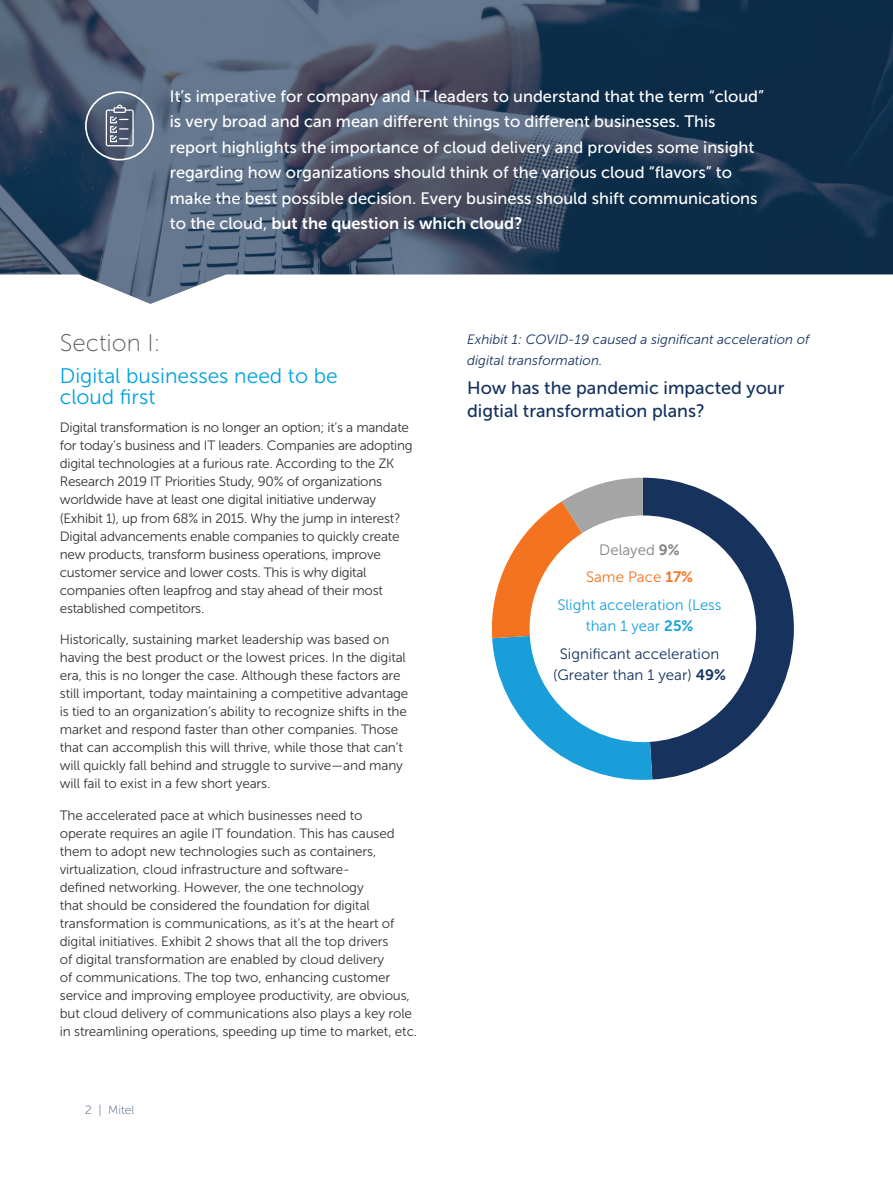
<style>
.page{position:relative;width:893px;height:1187px;background:#fff}
.page>*{position:absolute;margin:0;border:0;box-sizing:border-box;transform-origin:0 0}
.Intro_paragraph{font:24px "Museo Sans 100";color:#58595b}
.Intro_paragraph-2{font:21px/21px "Museo Sans 300";color:#00a1e0}
.Chapter_Intro_paragr{font:18px/22.5px "Museo Sans 500";color:#15325f}
.Intro_paragraph-3{font:16.5px/25.5px "Museo Sans 500";color:#fff}
.Chapter_Intro_paragr-2{font:15px/21px "Museo Sans 300";color:#14335e;text-align:center}
.Chapter_Intro_paragr-3{font:15px/21px "Museo Sans 300";color:#189fda;text-align:center}
.Chapter_Intro_paragr-4{font:15px "Museo Sans 300";color:#f47321}
.Chapter_Intro_paragr-5{font:15px "Museo Sans 300";color:#808285}
.body_text{font:13.5px/18px "Museo Sans 300";letter-spacing:-.01em;color:#333}
.Chapter_Intro_paragr-6{font:italic 13.5px/21px "Museo Sans 300";color:#15325f}
.t1{font:12px "Museo Sans 100";color:#445b7f}
.s1{font-family:"Museo Sans 700"}
</style>
<div class="page">
<svg style="left:652px;top:478px;width:142px;height:301px"></svg>
<svg style="left:491px;top:477px;width:161px;height:303px"></svg>
<img style="left:0;top:0;width:893px;height:304px">
<svg style="left:85px;top:91px;width:69px;height:69px;background:#67758a"></svg>
<p class="Intro_paragraph-3" style="left:170px;top:83px;width:596px">It’s imperative for company and IT leaders to understand that the term “cloud” is very broad and can mean different things to different businesses. This report highlights the importance of cloud delivery and provides some insight regarding how organizations should think of the various cloud “flavors” to make the best possible decision. Every business should shift communications to the cloud, <span class="s1">but the question is which cloud?</span></p>
<p class="Intro_paragraph" style="left:60px;top:330px;width:102px">Section I:</p>
<p class="Intro_paragraph-2" style="left:60px;top:365px;width:279px">Digital businesses need to be cloud first</p>
<p class="body_text" style="left:60px;top:419px;width:354px">Digital transformation is no longer an option; it’s a mandate for today’s business and IT leaders. Companies are adopting digital technologies at a furious rate. According to the ZK Research 2019 IT Priorities Study, 90% of organizations worldwide have at least one digital initiative underway (Exhibit 1), up from 68% in 2015. Why the jump in interest?<br>Digital advancements enable companies to quickly create new products, transform business operations, improve customer service and lower costs. This is why digital companies often leapfrog and stay ahead of their most established competitors.</p>
<p class="body_text" style="left:60px;top:630px;width:350px">Historically, sustaining market leadership was based on having the best product or the lowest prices. In the digital era, this is no longer the case. Although these factors are still important, today maintaining a competitive advantage is tied to an organization’s ability to recognize shifts in the market and respond faster than other companies. Those that can accomplish this will thrive, while those that can’t will quickly fall behind and struggle to survive—and many will fail to exist in a few short years.</p>
<p class="body_text" style="left:60px;top:806px;width:359px">The accelerated pace at which businesses need to<br>operate requires an agile IT foundation. This has caused them to adopt new technologies such as containers, virtualization, cloud infrastructure and software-<br>defined networking. However, the one technology<br>that should be considered the foundation for digital transformation is communications, as it’s at the heart of digital initiatives. Exhibit 2 shows that all the top drivers<br>of digital transformation are enabled by cloud delivery<br>of communications. The top two, enhancing customer service and improving employee productivity, are obvious, but cloud delivery of communications also plays a key role in streamlining operations, speeding up time to market, etc.</p>
<p class="t1" style="left:85px;top:1103px;width:51px">2 | Mitel</p>
<p class="Chapter_Intro_paragr-6" style="left:467px;top:329px;width:344px">Exhibit 1: COVID-19 caused a significant acceleration of digital transformation.</p>
<p class="Chapter_Intro_paragr" style="left:467px;top:376px;width:319px">How has the pandemic impacted your digtial transformation plans?</p>
<p class="Chapter_Intro_paragr-5" style="left:599px;top:541px;width:82px">Delayed <span class="s1">9%</span></p>
<p class="Chapter_Intro_paragr-4" style="left:586px;top:569px;width:108px">Same Pace <span class="s1">17%</span></p>
<p class="Chapter_Intro_paragr-3" style="left:557px;top:594px;width:166px">Slight acceleration (Less than 1 year <span class="s1">25%</span></p>
<p class="Chapter_Intro_paragr-2" style="left:553px;top:643px;width:174px">Significant acceleration (Greater than 1 year) <span class="s1">49%</span></p>
</div>
